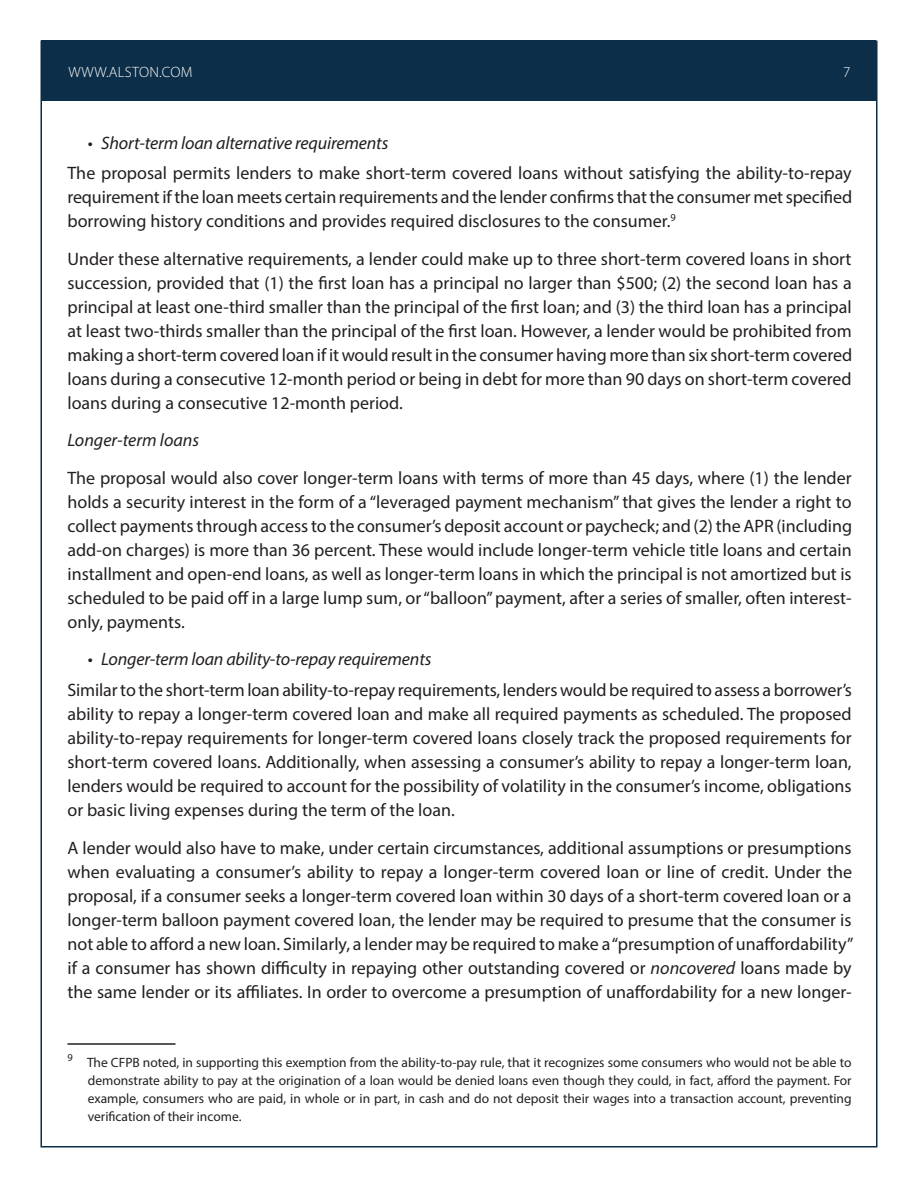
<style>
.page{position:relative;width:918px;height:1188px;background:#fff}
.page>*{position:absolute;margin:0;border:0;box-sizing:border-box;transform-origin:0 0}
.Body_Text{font:18px/24px "Myriad Pro";color:#231f20;text-align:justify}
.Body_Text-2{font:italic 18px "Myriad Pro";letter-spacing:-.01em;color:#231f20}
.t1{font:300 15px "Myriad Pro";letter-spacing:.02em;color:#fff}
.Footnote{font:13.5px/18px "Myriad Pro";color:#231f20;text-align:justify}
.s1{font-style:normal}
.s2{font-style:italic}
</style>
<div class="page">
<div style="left:42px;top:40px;width:834px;height:61px;background:#0c2e48"></div>
<hr style="left:68px;top:1043px;width:108px;height:2px;background:#231f20">
<p class="t1" style="left:68px;top:63px;width:126px">WWW.ALSTON.COM</p>
<p class="t1" style="left:843px;top:63px;width:9px">7</p>
<p class="Body_Text-2" style="left:88px;top:131px;width:302px"><span class="s1">•</span> Short-term loan alternative requirements</p>
<p class="Body_Text" style="left:68px;top:161px;width:786px">The proposal permits lenders to make short-term covered loans without satisfying the ability-to-repay requirement if the loan meets certain requirements and the lender confirms that the consumer met specified borrowing history conditions and provides required disclosures to the consumer.<sup>9</sup></p>
<p class="Body_Text" style="left:68px;top:246px;width:786px">Under these alternative requirements, a lender could make up to three short-term covered loans in short succession, provided that (1) the first loan has a principal no larger than $500; (2) the second loan has a principal at least one-third smaller than the principal of the first loan; and (3) the third loan has a principal at least two-thirds smaller than the principal of the first loan. However, a lender would be prohibited from making a short-term covered loan if it would result in the consumer having more than six short-term covered loans during a consecutive 12-month period or being in debt for more than 90 days on short-term covered loans during a consecutive 12-month period.</p>
<p class="Body_Text-2" style="left:68px;top:429px;width:133px">Longer-term loans</p>
<p class="Body_Text" style="left:68px;top:465px;width:786px">The proposal would also cover longer-term loans with terms of more than 45 days, where (1) the lender holds a security interest in the form of a “leveraged payment mechanism” that gives the lender a right to collect payments through access to the consumer’s deposit account or paycheck; and (2) the APR (including add-on charges) is more than 36 percent. These would include longer-term vehicle title loans and certain installment and open-end loans, as well as longer-term loans in which the principal is not amortized but is scheduled to be paid off in a large lump sum, or “balloon” payment, after a series of smaller, often interest&shy;only, payments.</p>
<p class="Body_Text-2" style="left:88px;top:648px;width:345px"><span class="s1">•</span> Longer-term loan ability-to-repay requirements</p>
<p class="Body_Text" style="left:68px;top:678px;width:786px">Similar to the short-term loan ability-to-repay requirements, lenders would be required to assess a borrower’s ability to repay a longer-term covered loan and make all required payments as scheduled. The proposed ability-to-repay requirements for longer-term covered loans closely track the proposed requirements for short-term covered loans. Additionally, when assessing a consumer’s ability to repay a longer-term loan, lenders would be required to account for the possibility of volatility in the consumer’s income, obligations or basic living expenses during the term of the loan.</p>
<p class="Body_Text" style="left:68px;top:835px;width:787px">A lender would also have to make, under certain circumstances, additional assumptions or presumptions when evaluating a consumer’s ability to repay a longer-term covered loan or line of credit. Under the proposal, if a consumer seeks a longer-term covered loan within 30 days of a short-term covered loan or a longer-term balloon payment covered loan, the lender may be required to presume that the consumer is not able to afford a new loan. Similarly, a lender may be required to make a “presumption of unaffordability” if a consumer has shown difficulty in repaying other outstanding covered or <span class="s2">noncovered</span> loans made by the same lender or its affiliates. In order to overcome a presumption of unaffordability for a new longer-</p>
<p class="Footnote" style="left:88px;top:1053px;width:765px;text-indent:-20px"><sup>9</sup> The CFPB noted, in supporting this exemption from the ability-to-pay rule, that it recognizes some consumers who would not be able to demonstrate ability to pay at the origination of a loan would be denied loans even though they could, in fact, afford the payment. For example, consumers who are paid, in whole or in part, in cash and do not deposit their wages into a transaction account, preventing verification of their income.</p>
</div>
